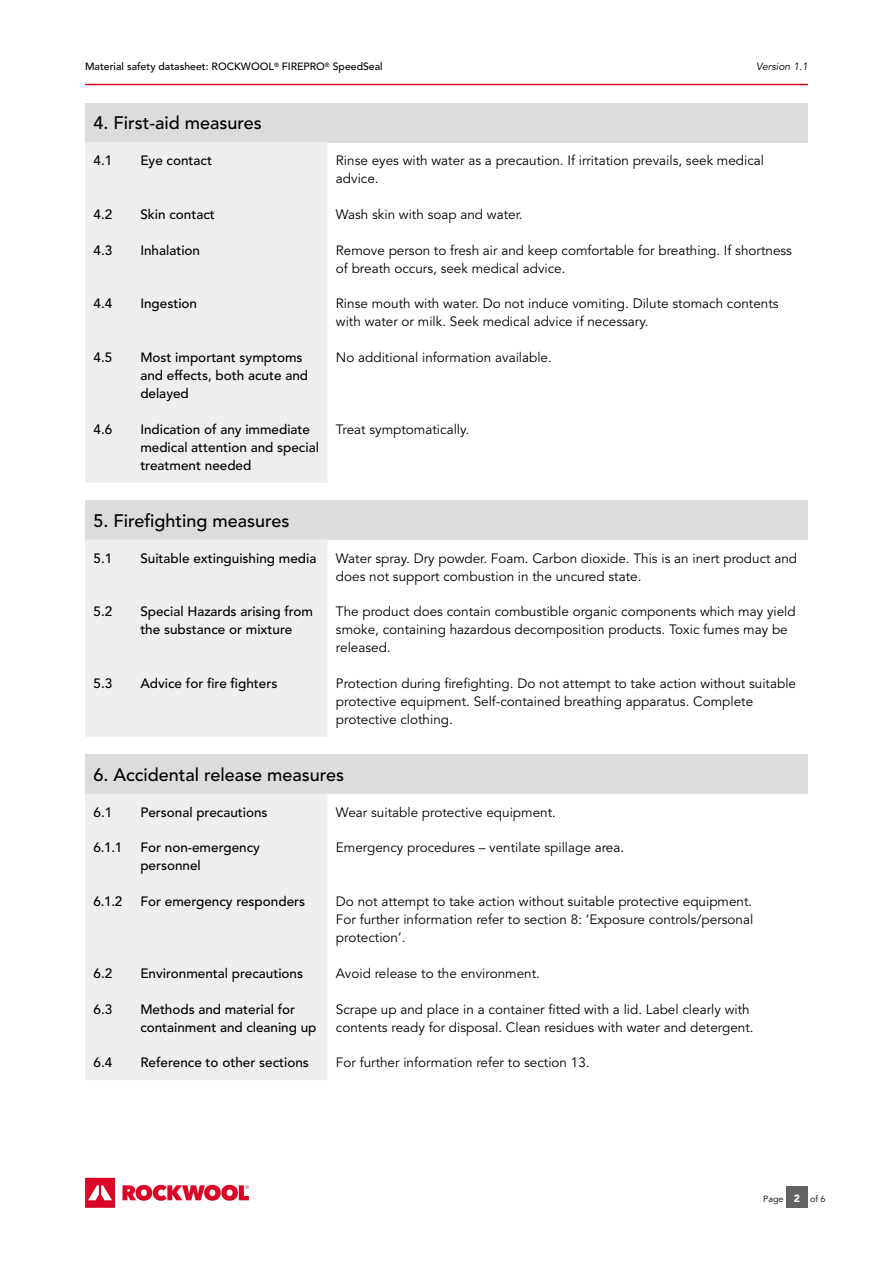
<style>
.page{position:relative;width:893px;height:1263px;background:#fff}
.page>*{position:absolute;margin:0;border:0;box-sizing:border-box;transform-origin:0 0}
.t1{font:500 18px "Avenir LT Std";color:#000}
.t2{font:13.5px/18px "Avenir LT Std";color:#000}
.t3{font:500 13.5px/18px "Avenir LT Std";color:#000}
.t4{font:500 10.5px "Avenir LT Std";color:#000}
.t5{font:italic 10.5px "Avenir LT Std";color:#000}
.t6{font:9px "Avenir LT Std";color:#000}
.s1{font-family:"Avenir";font-weight:900;font-size:10.5px;color:#fff}
</style>
<div class="page">
<svg style="left:85px;top:1178px;width:30px;height:30px"></svg>
<svg style="left:122px;top:1185px;width:127px;height:16px"></svg>
<div style="left:786px;top:1186px;width:21px;height:22px;background:#646363"></div>
<hr style="left:85px;top:84px;width:723px;height:1px;background:#db0626">
<div style="left:85px;top:500px;width:723px;height:40px;background:#dddcdc"></div>
<div style="left:85px;top:540px;width:242px;height:197px;background:#eee"></div>
<div style="left:85px;top:755px;width:723px;height:39px;background:#dddcdc"></div>
<div style="left:85px;top:794px;width:242px;height:286px;background:#eee"></div>
<div style="left:85px;top:103px;width:723px;height:39px;background:#dddcdc"></div>
<div style="left:85px;top:142px;width:242px;height:341px;background:#eee"></div>
<p class="t4" style="left:85px;top:60px;width:299px">Material safety datasheet: ROCKWOOL<sup>®</sup> FIREPRO<sup>®</sup> SpeedSeal</p>
<p class="t5" style="left:756px;top:60px;width:53px">Version 1.1</p>
<h1 class="t1" style="left:94px;top:113px;width:170px">4. First-aid measures</h1>
<p class="t3" style="left:94px;top:152px;width:20px">4.1</p>
<p class="t3" style="left:140px;top:152px;width:73px">Eye contact</p>
<p class="t2" style="left:336px;top:152px;width:430px">Rinse eyes with water as a precaution. If irritation prevails, seek medical advice.</p>
<p class="t3" style="left:94px;top:206px;width:20px">4.2</p>
<p class="t3" style="left:140px;top:206px;width:76px">Skin contact</p>
<p class="t2" style="left:336px;top:206px;width:188px">Wash skin with soap and water.</p>
<p class="t3" style="left:94px;top:241px;width:20px">4.3</p>
<p class="t3" style="left:140px;top:241px;width:61px">Inhalation</p>
<p class="t2" style="left:336px;top:241px;width:458px">Remove person to fresh air and keep comfortable for breathing. If shortness of breath occurs, seek medical advice.</p>
<p class="t3" style="left:94px;top:295px;width:20px">4.4</p>
<p class="t3" style="left:140px;top:295px;width:58px">Ingestion</p>
<p class="t2" style="left:336px;top:295px;width:444px">Rinse mouth with water. Do not induce vomiting. Dilute stomach contents with water or milk. Seek medical advice if necessary.</p>
<p class="t3" style="left:94px;top:349px;width:20px">4.5</p>
<p class="t3" style="left:140px;top:349px;width:169px">Most important symptoms and effects, both acute and delayed</p>
<p class="t2" style="left:336px;top:349px;width:217px">No additional information available.</p>
<p class="t3" style="left:94px;top:420px;width:20px">4.6</p>
<p class="t3" style="left:140px;top:420px;width:180px">Indication of any immediate medical attention and special treatment needed</p>
<p class="t2" style="left:336px;top:420px;width:135px">Treat symptomatically.</p>
<h1 class="t1" style="left:94px;top:510px;width:198px">5. Firefighting measures</h1>
<p class="t3" style="left:94px;top:549px;width:20px">5.1</p>
<p class="t3" style="left:140px;top:549px;width:177px">Suitable extinguishing media</p>
<p class="t2" style="left:336px;top:549px;width:463px">Water spray. Dry powder. Foam. Carbon dioxide. This is an inert product and does not support combustion in the uncured state.</p>
<p class="t3" style="left:94px;top:603px;width:20px">5.2</p>
<p class="t3" style="left:140px;top:603px;width:174px">Special Hazards arising from the substance or mixture</p>
<p class="t2" style="left:336px;top:603px;width:461px">The product does contain combustible organic components which may yield smoke, containing hazardous decomposition products. Toxic fumes may be released.</p>
<p class="t3" style="left:94px;top:675px;width:20px">5.3</p>
<p class="t3" style="left:140px;top:675px;width:139px">Advice for fire fighters</p>
<p class="t2" style="left:336px;top:675px;width:462px">Protection during firefighting. Do not attempt to take action without suitable protective equipment. Self-contained breathing apparatus. Complete protective clothing.</p>
<h1 class="t1" style="left:94px;top:764px;width:252px">6. Accidental release measures</h1>
<p class="t3" style="left:94px;top:803px;width:20px">6.1</p>
<p class="t3" style="left:140px;top:803px;width:129px">Personal precautions</p>
<p class="t2" style="left:336px;top:803px;width:221px">Wear suitable protective equipment.</p>
<p class="t3" style="left:94px;top:839px;width:30px">6.1.1</p>
<p class="t3" style="left:140px;top:839px;width:121px">For non-emergency personnel</p>
<p class="t2" style="left:336px;top:839px;width:290px">Emergency procedures – ventilate spillage area.</p>
<p class="t3" style="left:94px;top:893px;width:30px">6.1.2</p>
<p class="t3" style="left:140px;top:893px;width:166px">For emergency responders</p>
<p class="t2" style="left:336px;top:893px;width:419px;text-align:justify">Do not attempt to take action without suitable protective equipment.<br>For further information refer to section 8: ‘Exposure controls/personal protection’.</p>
<p class="t3" style="left:94px;top:964px;width:20px">6.2</p>
<p class="t3" style="left:140px;top:964px;width:164px">Environmental precautions</p>
<p class="t2" style="left:336px;top:964px;width:206px">Avoid release to the environment.</p>
<p class="t3" style="left:94px;top:1000px;width:20px">6.3</p>
<p class="t3" style="left:140px;top:1000px;width:178px">Methods and material for containment and cleaning up</p>
<p class="t2" style="left:336px;top:1000px;width:419px">Scrape up and place in a container fitted with a lid. Label clearly with contents ready for disposal. Clean residues with water and detergent.</p>
<p class="t3" style="left:94px;top:1054px;width:20px">6.4</p>
<p class="t3" style="left:140px;top:1054px;width:170px">Reference to other sections</p>
<p class="t2" style="left:336px;top:1054px;width:255px">For further information refer to section 13.</p>
<p class="t6" style="left:763px;top:1194px;width:38px">Page <span class="s1">2</span></p>
<p class="t6" style="left:810px;top:1194px;width:17px">of 6</p>
</div>
